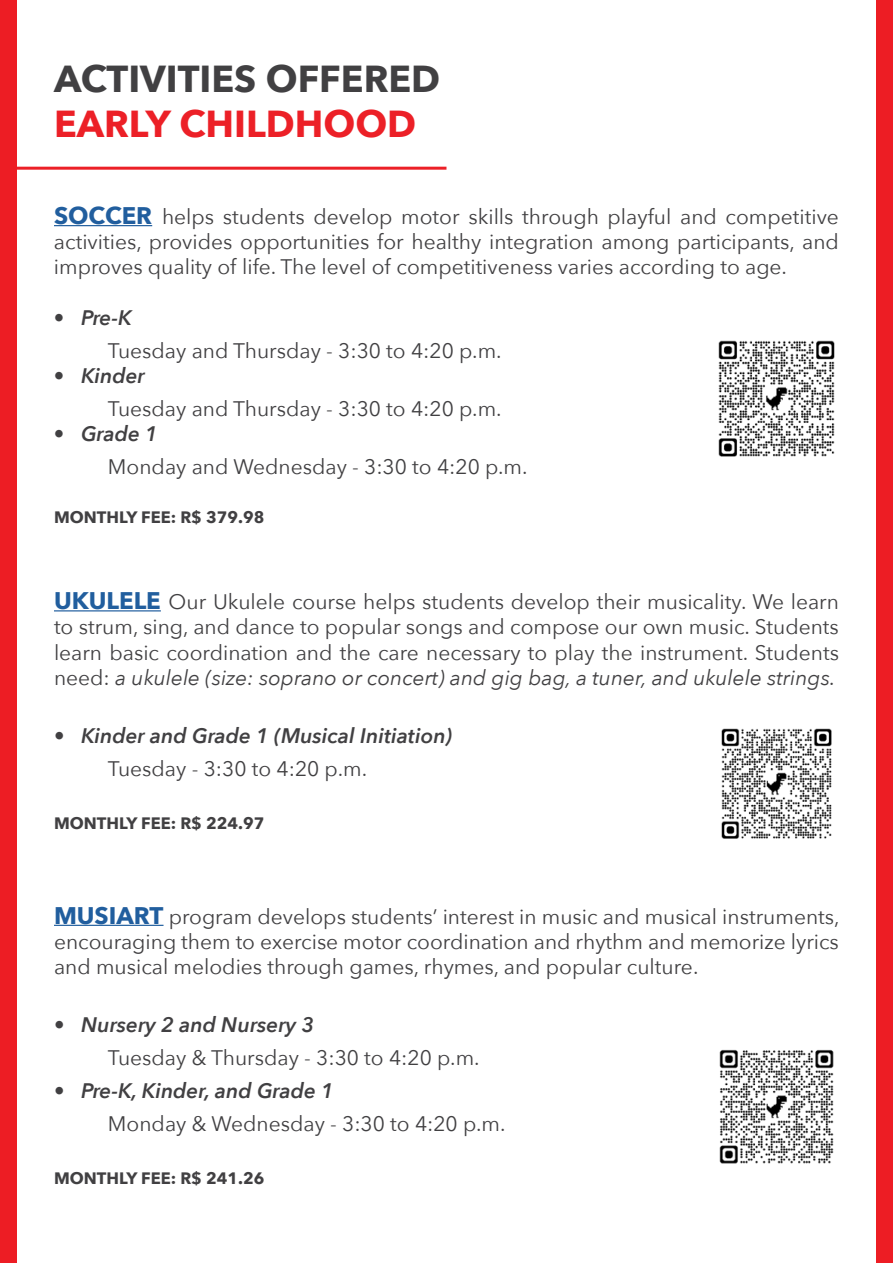
<style>
.page{position:relative;width:893px;height:1263px;background:#fff}
.page>*{position:absolute;margin:0;border:0;box-sizing:border-box;transform-origin:0 0}
.t1{font:700 37.5px "Avenir Next";color:#414042}
.t2{font:700 37.5px "Avenir Next";color:#ec2027}
.t3{font:21px/25.2px "Avenir Next";color:#414042;text-align:justify}
.t4{font:italic 600 21px "Avenir Next";color:#414042}
.t5{font:700 16.5px "Avenir Next";color:#414042}
.s1{font-weight:700;font-size:24px;color:#215e9e}
.s2{font-style:italic}
</style>
<div class="page">
<hr style="left:54px;top:225px;width:98px;height:1px;background:#215e9e">
<hr style="left:54px;top:610px;width:107px;height:1px;background:#215e9e">
<hr style="left:54px;top:925px;width:110px;height:1px;background:#215e9e">
<hr style="left:0;top:167px;width:446px;height:3px;background:#ec2027">
<img style="left:718px;top:340px;width:117px;height:117px">
<img style="left:721px;top:728px;width:111px;height:111px">
<img style="left:719px;top:1049px;width:115px;height:115px">
<div style="left:0;top:0;width:17px;height:1263px;background:#ed1d24"></div>
<div style="left:876px;top:0;width:17px;height:1263px;background:#ed1d24"></div>
<h1 class="t1" style="left:54px;top:46px;width:388px">ACTIVITIES OFFERED</h1>
<h1 class="t2" style="left:54px;top:91px;width:364px">EARLY CHILDHOOD</h1>
<p class="t3" style="left:54px;top:203px;width:786px"><span class="s1">SOCCER</span> helps students develop motor skills through playful and competitive activities, provides opportunities for healthy integration among participants, and improves quality of life. The level of competitiveness varies according to age.</p>
<p class="t4" style="left:54px;top:299px;width:79px">• Pre-K</p>
<p class="t3" style="left:108px;top:337px;width:395px">Tuesday and Thursday - 3:30 to 4:20 p.m.</p>
<p class="t4" style="left:54px;top:358px;width:92px">• Kinder</p>
<p class="t3" style="left:108px;top:395px;width:395px">Tuesday and Thursday - 3:30 to 4:20 p.m.</p>
<p class="t4" style="left:54px;top:416px;width:105px">• Grade 1</p>
<p class="t3" style="left:108px;top:453px;width:421px">Monday and Wednesday - 3:30 to 4:20 p.m.</p>
<p class="t5" style="left:54px;top:503px;width:212px">MONTHLY FEE: R$ 379.98</p>
<p class="t3" style="left:54px;top:588px;width:786px"><span class="s1">UKULELE</span> Our Ukulele course helps students develop their musicality. We learn to strum, sing, and dance to popular songs and compose our own music. Students learn basic coordination and the care necessary to play the instrument. Students need: <span class="s2">a ukulele (size: soprano or concert) and gig bag, a tuner, and ukulele strings.</span></p>
<p class="t4" style="left:54px;top:718px;width:400px">• Kinder and Grade 1 (Musical Initiation)</p>
<p class="t3" style="left:108px;top:755px;width:261px">Tuesday - 3:30 to 4:20 p.m.</p>
<p class="t5" style="left:54px;top:809px;width:212px">MONTHLY FEE: R$ 224.97</p>
<p class="t3" style="left:54px;top:903px;width:787px"><span class="s1">MUSIART</span> program develops students’ interest in music and musical instruments, encouraging them to exercise motor coordination and rhythm and memorize lyrics and musical melodies through games, rhymes, and popular culture.</p>
<p class="t4" style="left:54px;top:1007px;width:262px">• Nursery 2 and Nursery 3</p>
<p class="t3" style="left:108px;top:1044px;width:373px">Tuesday &amp; Thursday - 3:30 to 4:20 p.m.</p>
<p class="t4" style="left:54px;top:1073px;width:281px">• Pre-K, Kinder, and Grade 1</p>
<p class="t3" style="left:108px;top:1110px;width:399px">Monday &amp; Wednesday - 3:30 to 4:20 p.m.</p>
<p class="t5" style="left:54px;top:1164px;width:212px">MONTHLY FEE: R$ 241.26</p>
</div>
